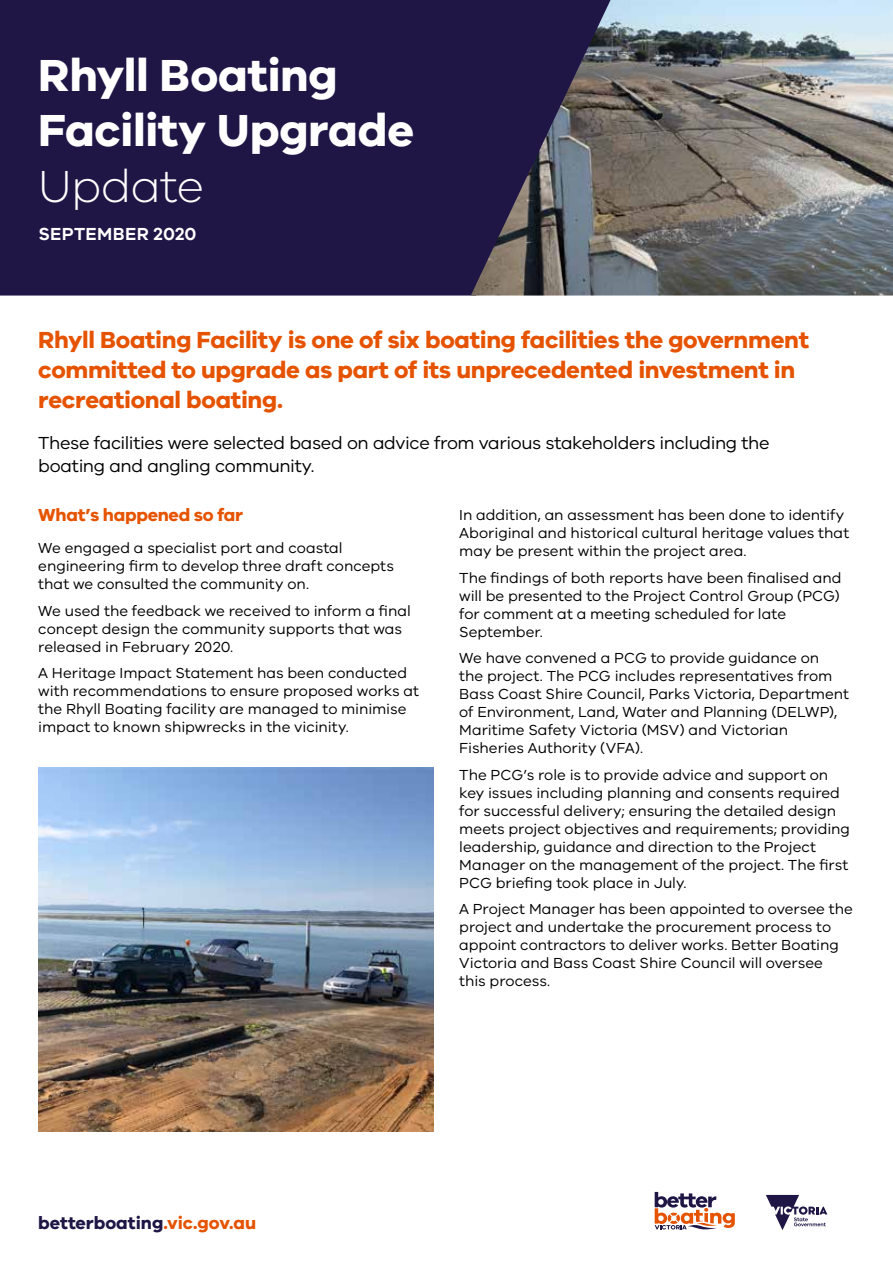
<style>
.page{position:relative;width:893px;height:1263px;background:#fff}
.page>*{position:absolute;margin:0;border:0;box-sizing:border-box;transform-origin:0 0}
.t1{font:700 46.35px/55.7px "VIC";letter-spacing:-.005em;color:#fff}
.t2{font:300 46.35px "VIC";letter-spacing:-.01em;color:#fff}
.t3{font:700 24px/30px "VIC";letter-spacing:-.015em;color:#e65300}
.t4{font:18px/22.5px "VIC";letter-spacing:-.02em;color:#000}
.t5{font:700 18px "VIC";color:#1f1646}
.t6{font:700 18px "VIC";letter-spacing:-.015em;color:#e65300}
.t7{font:600 18px "VIC";letter-spacing:.015em;color:#fff}
.t8{font:15px/18px "VIC";color:#000}
.s1{color:#e65300}
</style>
<div class="page">
<svg style="left:766px;top:1195px;width:61px;height:35px"></svg>
<svg style="left:655px;top:1192px;width:80px;height:38px"></svg>
<div style="left:0;top:0;width:471px;height:296px;background:#1f1646"></div>
<img style="left:471px;top:0;width:422px;height:296px">
<img style="left:38px;top:767px;width:396px;height:364px">
<h1 class="t1" style="left:38px;top:46px;width:377px">Rhyll Boating<br>Facility Upgrade</h1>
<h1 class="t2" style="left:38px;top:158px;width:167px">Update</h1>
<p class="t7" style="left:38px;top:223px;width:160px">SEPTEMBER 2020</p>
<h2 class="t3" style="left:38px;top:325px;width:772px">Rhyll Boating Facility is one of six boating facilities the government committed to upgrade as part of its unprecedented investment in recreational boating.</h2>
<p class="t4" style="left:38px;top:432px;width:733px">These facilities were selected based on advice from various stakeholders including the boating and angling community.</p>
<p class="t6" style="left:38px;top:504px;width:206px">What’s happened so far</p>
<p class="t8" style="left:38px;top:539px;width:357px">We engaged a specialist port and coastal engineering firm to develop three draft concepts that we consulted the community on.</p>
<p class="t8" style="left:38px;top:601px;width:374px">We used the feedback we received to inform a final concept design the community supports that was released in February 2020.</p>
<p class="t8" style="left:38px;top:664px;width:382px">A Heritage Impact Statement has been conducted with recommendations to ensure proposed works at the Rhyll Boating facility are managed to minimise impact to known shipwrecks in the vicinity.</p>
<p class="t8" style="left:459px;top:506px;width:392px">In addition, an assessment has been done to identify<br>Aboriginal and historical cultural heritage values that may be present within the project area.</p>
<p class="t8" style="left:459px;top:568px;width:384px">The findings of both reports have been finalised and will be presented to the Project Control Group (PCG) for comment at a meeting scheduled for late September.</p>
<p class="t8" style="left:459px;top:649px;width:391px">We have convened a PCG to provide guidance on<br>the project. The PCG includes representatives from Bass Coast Shire Council, Parks Victoria, Department of Environment, Land, Water and Planning (DELWP), Maritime Safety Victoria (MSV) and Victorian Fisheries Authority (VFA).</p>
<p class="t8" style="left:459px;top:765px;width:392px">The PCG’s role is to provide advice and support on key issues including planning and consents required for successful delivery; ensuring the detailed design meets project objectives and requirements; providing leadership, guidance and direction to the Project Manager on the management of the project. The first PCG briefing took place in July.</p>
<p class="t8" style="left:459px;top:900px;width:395px">A Project Manager has been appointed to oversee the project and undertake the procurement process to appoint contractors to deliver works. Better Boating Victoria and Bass Coast Shire Council will oversee this process.</p>
<p class="t5" style="left:38px;top:1211px;width:219px">betterboating<span class="s1">.vic.gov.au</span></p>
</div>
